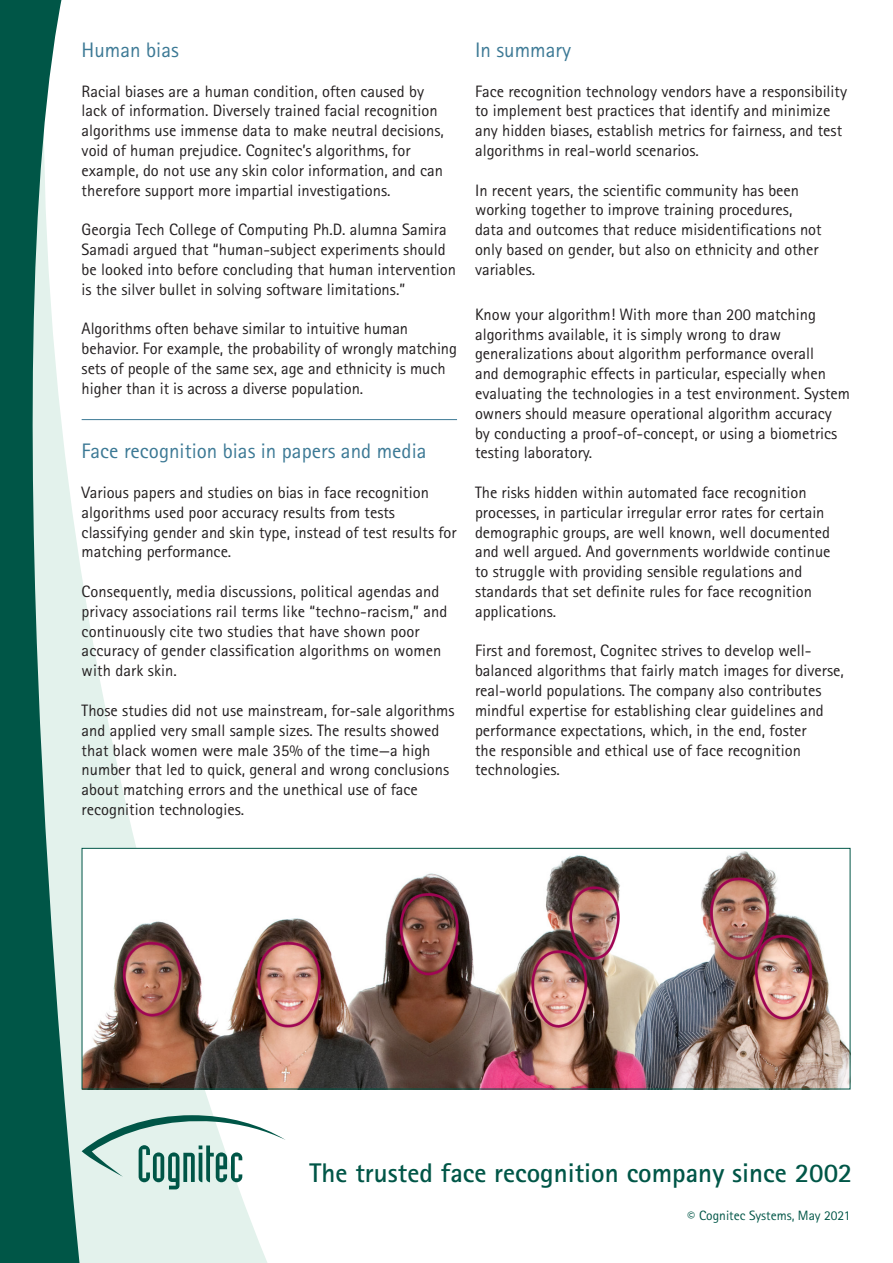
<style>
.page{position:relative;width:893px;height:1263px;background:#fff}
.page>*{position:absolute;margin:0;border:0;box-sizing:border-box;transform-origin:0 0}
.t1{font:700 27px "Rotis Sans Serif Std";color:#005647}
.t2{font:21px "Rotis Sans Serif Std";color:#3c7995}
.t3{font:16.5px/19.8px "Rotis Sans Serif Std";color:#231f20}
.Fließtext___3_5_mm{font:13.5px "Rotis Sans Serif Std";color:#005647}
.s1{font-size:15px}
</style>
<div class="page">
<svg style="left:82px;top:420px;width:194px;height:843px"></svg>
<svg style="left:0;top:0;width:82px;height:1263px;background:#659b90"></svg>
<hr style="left:82px;top:419px;width:375px;height:1px;background:#3c7995">
<img style="left:84px;top:850px;width:764px;height:237px">
<div style="left:82px;top:848px;width:768px;height:241px;border:1px solid #005647"></div>
<svg style="left:82px;top:1115px;width:203px;height:74px"></svg>
<p class="t2" style="left:82px;top:38px;width:99px">Human bias</p>
<p class="t3" style="left:82px;top:81px;width:364px">Racial biases are a human condition, often caused by lack of information. Diversely trained facial recognition algorithms use immense data to make neutral decisions, void of human prejudice. Cognitec’s algorithms, for example, do not use any skin color information, and can therefore support more impartial investigations.</p>
<p class="t3" style="left:82px;top:220px;width:376px">Georgia Tech College of Computing Ph.D. alumna Samira Samadi argued that “human-subject experiments should be looked into before concluding that human intervention is the silver bullet in solving software limitations.”</p>
<p class="t3" style="left:82px;top:319px;width:377px">Algorithms often behave similar to intuitive human behavior. For example, the probability of wrongly matching sets of people of the same sex, age and ethnicity is much higher than it is across a diverse population.</p>
<p class="t2" style="left:82px;top:439px;width:346px">Face recognition bias in papers and media</p>
<p class="t3" style="left:82px;top:482px;width:377px">Various papers and studies on bias in face recognition algorithms used poor accuracy results from tests classifying gender and skin type, instead of test results for matching performance.</p>
<p class="t3" style="left:82px;top:581px;width:367px">Consequently, media discussions, political agendas and privacy associations rail terms like “techno-racism,” and continuously cite two studies that have shown poor accuracy of gender classification algorithms on women with dark skin.</p>
<p class="t3" style="left:82px;top:700px;width:374px">Those studies did not use mainstream, for-sale algorithms and applied very small sample sizes. The results showed that black women were male 35% of the time—a high number that led to quick, general and wrong conclusions about matching errors and the unethical use of face recognition technologies.</p>
<p class="t2" style="left:475px;top:38px;width:98px">In summary</p>
<p class="t3" style="left:475px;top:81px;width:374px">Face recognition technology vendors have a responsibility to implement best practices that identify and minimize any hidden biases, establish metrics for fairness, and test algorithms in real-world scenarios.</p>
<p class="t3" style="left:475px;top:180px;width:348px">In recent years, the scientific community has been working together to improve training procedures, data and outcomes that reduce misidentifications not only based on gender, but also on ethnicity and other variables.</p>
<p class="t3" style="left:475px;top:304px;width:377px">Know your algorithm! With more than 200 matching algorithms available, it is simply wrong to draw generalizations about algorithm performance overall<br>and demographic effects in particular, especially when evaluating the technologies in a test environment. System owners should measure operational algorithm accuracy by conducting a proof-of-concept, or using a biometrics testing laboratory.</p>
<p class="t3" style="left:475px;top:482px;width:357px">The risks hidden within automated face recognition processes, in particular irregular error rates for certain demographic groups, are well known, well documented and well argued. And governments worldwide continue to struggle with providing sensible regulations and standards that set definite rules for face recognition applications.</p>
<p class="t3" style="left:475px;top:641px;width:370px">First and foremost, Cognitec strives to develop well&shy;balanced algorithms that fairly match images for diverse, real-world populations. The company also contributes mindful expertise for establishing clear guidelines and performance expectations, which, in the end, foster<br>the responsible and ethical use of face recognition technologies.</p>
<p class="t1" style="left:309px;top:1156px;width:544px">The trusted face recognition company since 2002</p>
<p class="Fließtext___3_5_mm" style="left:688px;top:1208px;width:164px"><span class="s1">©</span> Cognitec Systems, May 2021</p>
</div>
